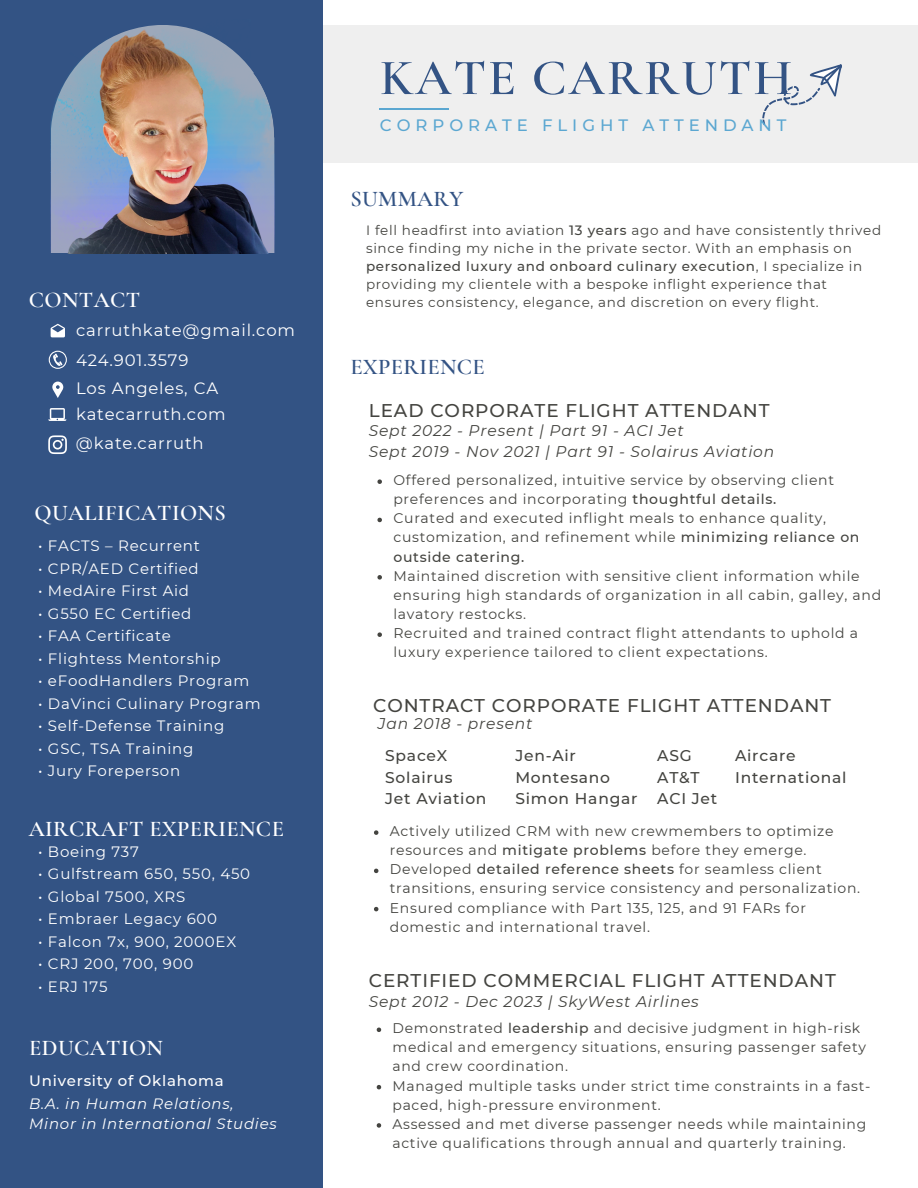
<style>
.page{position:relative;width:918px;height:1188px;background:#fff}
.page>*{position:absolute;margin:0;border:0;box-sizing:border-box;transform-origin:0 0}
.t1{font:600 51.15px "Cormorant Garamond";letter-spacing:.035em;color:#335384}
.t2{font:600 22.5px "Cormorant Garamond";letter-spacing:.015em;color:#fff}
.t3{font:600 22.5px "Cormorant Garamond";letter-spacing:.015em;color:#335384}
.t4{font:500 18.45px "Montserrat";letter-spacing:.05em;color:#444440}
.t5{font:16.5px "Montserrat";letter-spacing:.05em;color:#fff}
.t6{font:500 16.5px "Montserrat";letter-spacing:.3em;color:#5ba7d1}
.t7{font:italic 15.45px/21.3px "Montserrat";letter-spacing:.05em;color:#444440}
.t8{font:500 15.45px/21.3px "Montserrat";letter-spacing:.05em;color:#444440}
.t9{font:15px "Montserrat";letter-spacing:.05em;color:#fff}
.t10{font:italic 15px/20.2px "Montserrat";letter-spacing:.05em;color:#fff}
.t11{font:500 15px "Montserrat";letter-spacing:.05em;color:#fff}
.t12{font:13.95px/19.2px "Montserrat";letter-spacing:.05em;color:#444440}
.t13{font:13.5px/18px "Montserrat";letter-spacing:.05em;color:#444440}
.s1{font-weight:500}
</style>
<div class="page">
<div style="left:317px;top:25px;width:601px;height:138px;background:#efefef"></div>
<div style="left:0;top:0;width:322px;height:1188px;background:#335384"></div>
<hr style="left:380px;top:108px;width:69px;height:1px;background:#5ba7d1">
<svg style="left:762px;top:64px;width:80px;height:61px"></svg>
<svg style="left:52px;top:382px;width:11px;height:16px"></svg>
<svg style="left:48px;top:408px;width:18px;height:13px"></svg>
<svg style="left:51px;top:324px;width:14px;height:13px"></svg>
<svg style="left:49px;top:351px;width:18px;height:18px"></svg>
<svg style="left:48px;top:435px;width:19px;height:19px"></svg>
<img style="left:50px;top:132px;width:14px;height:121px">
<img style="left:64px;top:25px;width:211px;height:228px">
<svg style="left:377px;top:1028px;width:4px;height:4px"></svg>
<svg style="left:377px;top:1085px;width:4px;height:4px"></svg>
<svg style="left:377px;top:1123px;width:4px;height:5px"></svg>
<svg style="left:377px;top:479px;width:5px;height:5px"></svg>
<svg style="left:377px;top:518px;width:5px;height:4px"></svg>
<svg style="left:377px;top:575px;width:5px;height:5px"></svg>
<svg style="left:377px;top:632px;width:5px;height:5px"></svg>
<svg style="left:245px;top:64px;width:30px;height:75px"></svg>
<svg style="left:50px;top:25px;width:79px;height:107px"></svg>
<svg style="left:374px;top:830px;width:4px;height:5px"></svg>
<svg style="left:374px;top:869px;width:4px;height:4px"></svg>
<svg style="left:374px;top:907px;width:4px;height:4px"></svg>
<h6 class="t1" style="left:380px;top:47px;width:414px">KATE CARRUTH</h6>
<p class="t6" style="left:380px;top:115px;width:408px">CORPORATE FLIGHT ATTENDANT</p>
<p class="t2" style="left:29px;top:286px;width:113px">CONTACT</p>
<h6 class="t5" style="left:76px;top:320px;width:221px">carruthkate@gmail.com</h6>
<p class="t5" style="left:76px;top:350px;width:114px">424.901.3579</p>
<h6 class="t5" style="left:76px;top:378px;width:144px">Los Angeles, CA</h6>
<p class="t5" style="left:76px;top:404px;width:151px">katecarruth.com</p>
<h6 class="t5" style="left:76px;top:433px;width:129px">@kate.carruth</h6>
<p class="t2" style="left:34px;top:500px;width:193px">QUALIFICATIONS</p>
<h6 class="t9" style="left:38px;top:537px;width:163px">• FACTS – Recurrent</h6>
<h6 class="t9" style="left:38px;top:559px;width:162px">• CPR/AED Certified</h6>
<h6 class="t9" style="left:38px;top:582px;width:153px">• MedAire First Aid</h6>
<h6 class="t9" style="left:38px;top:604px;width:155px">• G550 EC Certified</h6>
<h6 class="t9" style="left:38px;top:627px;width:134px">• FAA Certificate</h6>
<h6 class="t9" style="left:38px;top:649px;width:184px">• Flightess Mentorship</h6>
<h6 class="t9" style="left:38px;top:672px;width:213px">• eFoodHandlers Program</h6>
<h6 class="t9" style="left:38px;top:694px;width:224px">• DaVinci Culinary Program</h6>
<h6 class="t9" style="left:38px;top:717px;width:188px">• Self-Defense Training</h6>
<h6 class="t9" style="left:38px;top:739px;width:157px">• GSC, TSA Training</h6>
<h6 class="t9" style="left:38px;top:762px;width:144px">• Jury Foreperson</h6>
<h6 class="t3" style="left:350px;top:185px;width:115px">SUMMARY</h6>
<p class="t13" style="left:366px;top:221px;width:517px">I fell headfirst into aviation <span class="s1">13 years</span> ago and have consistently thrived since finding my niche in the private sector. With an emphasis on <span class="s1">personalized luxury and onboard culinary execution</span>, I specialize in providing my clientele with a bespoke inflight experience that ensures consistency, elegance, and discretion on every flight.</p>
<h1 class="t3" style="left:350px;top:353px;width:136px">EXPERIENCE</h1>
<p class="t4" style="left:369px;top:399px;width:402px">LEAD CORPORATE FLIGHT ATTENDANT</p>
<h6 class="t7" style="left:369px;top:420px;width:407px">Sept 2022 - Present | Part 91 - ACI Jet<br>Sept 2019 - Nov 2021 | Part 91 - Solairus Aviation</h6>
<p class="t12" style="left:393px;top:470px;width:442px">Offered personalized, intuitive service by observing client preferences and incorporating <span class="s1">thoughtful details.</span></p>
<p class="t12" style="left:393px;top:509px;width:468px">Curated and executed inflight meals to enhance quality, customization, and refinement while <span class="s1">minimizing reliance on outside catering.</span></p>
<p class="t12" style="left:393px;top:566px;width:489px">Maintained discretion with sensitive client information while ensuring high standards of organization in all cabin, galley, and lavatory restocks.</p>
<h2 class="t12" style="left:393px;top:623px;width:466px">Recruited and trained contract flight attendants to uphold a luxury experience tailored to client expectations.</h2>
<h3 class="t4" style="left:373px;top:695px;width:460px">CONTRACT CORPORATE FLIGHT ATTENDANT</h3>
<h6 class="t8" style="left:385px;top:745px;width:103px">SpaceX<br>Solairus<br>Jet Aviation</h6>
<p class="t8" style="left:657px;top:745px;width:62px">ASG<br>AT&amp;T<br>ACI Jet</p>
<p class="t7" style="left:378px;top:712px;width:156px">Jan 2018 - present</p>
<p class="t8" style="left:515px;top:745px;width:124px">Jen-Air<br>Montesano<br>Simon Hangar</p>
<p class="t8" style="left:735px;top:745px;width:113px">Aircare<br>International</p>
<h4 class="t2" style="left:29px;top:815px;width:257px">AIRCRAFT EXPERIENCE</h4>
<h2 class="t12" style="left:390px;top:821px;width:445px">Actively utilized CRM with new crewmembers to optimize resources and <span class="s1">mitigate problems</span> before they emerge.</h2>
<p class="t12" style="left:390px;top:860px;width:472px">Developed <span class="s1">detailed reference sheets</span> for seamless client transitions, ensuring service consistency and personalization.</p>
<h2 class="t12" style="left:390px;top:898px;width:418px">Ensured compliance with Part 135, 125, and 91 FARs for domestic and international travel.</h2>
<h2 class="t9" style="left:38px;top:842px;width:102px">• Boeing 737</h2>
<h2 class="t9" style="left:38px;top:865px;width:214px">• Gulfstream 650, 550, 450</h2>
<h2 class="t9" style="left:38px;top:887px;width:149px">• Global 7500, XRS</h2>
<h2 class="t9" style="left:38px;top:910px;width:181px">• Embraer Legacy 600</h2>
<h2 class="t9" style="left:38px;top:932px;width:200px">• Falcon 7x, 900, 2000EX</h2>
<h2 class="t9" style="left:38px;top:955px;width:157px">• CRJ 200, 700, 900</h2>
<h2 class="t9" style="left:38px;top:977px;width:71px">• ERJ 175</h2>
<p class="t4" style="left:369px;top:969px;width:469px">CERTIFIED COMMERCIAL FLIGHT ATTENDANT</p>
<p class="t7" style="left:369px;top:990px;width:331px">Sept 2012 - Dec 2023 | SkyWest Airlines</p>
<h6 class="t2" style="left:29px;top:1034px;width:135px">EDUCATION</h6>
<h2 class="t11" style="left:29px;top:1071px;width:196px">University of Oklahoma</h2>
<h5 class="t10" style="left:29px;top:1093px;width:249px">B.A. in Human Relations,<br>Minor in International Studies</h5>
<p class="t12" style="left:393px;top:1019px;width:475px">Demonstrated <span class="s1">leadership</span> and decisive judgment in high-risk medical and emergency situations, ensuring passenger safety and crew coordination.</p>
<p class="t12" style="left:393px;top:1076px;width:479px">Managed multiple tasks under strict time constraints in a fast&shy;paced, high-pressure environment.</p>
<p class="t12" style="left:393px;top:1114px;width:475px">Assessed and met diverse passenger needs while maintaining active qualifications through annual and quarterly training.</p>
</div>
